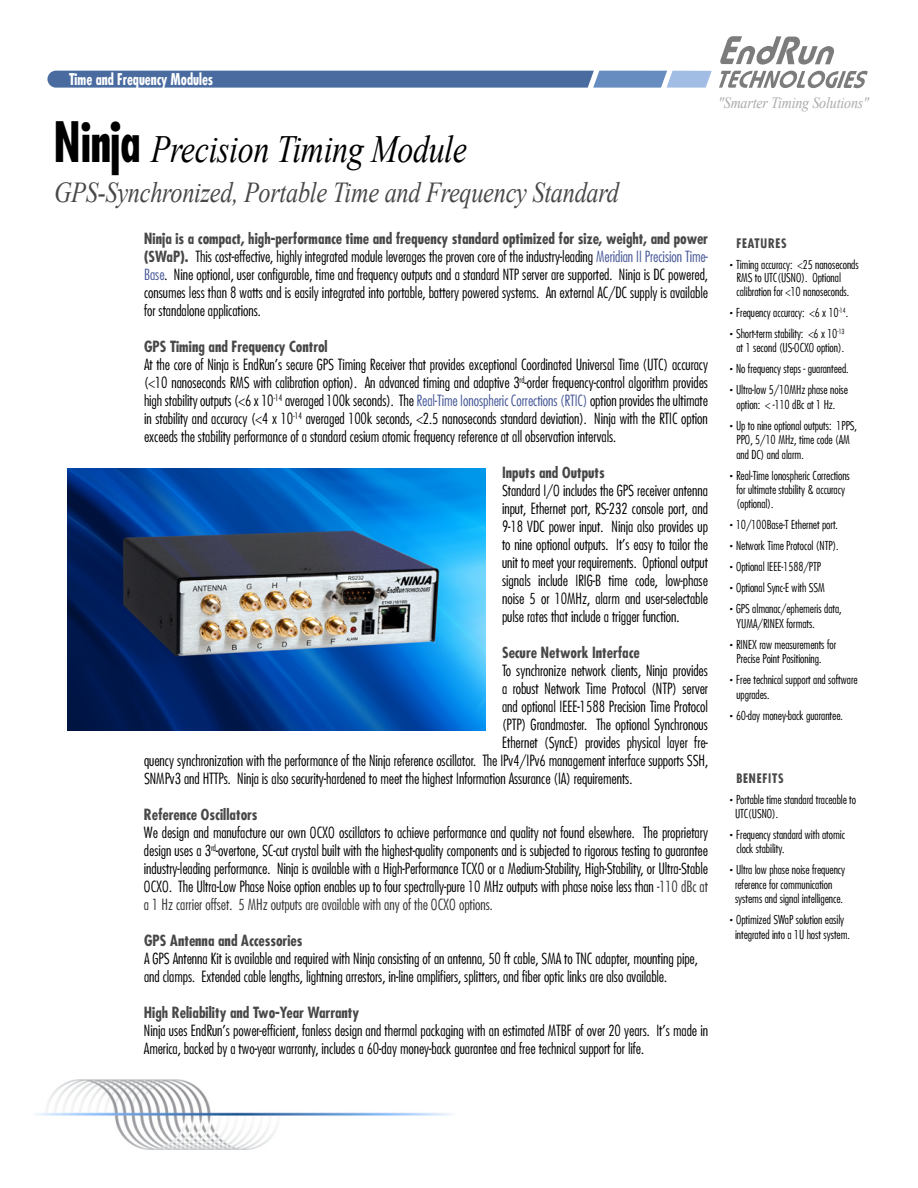
<style>
.page{position:relative;width:918px;height:1188px;background:#fff}
.page>*{position:absolute;margin:0;border:0;box-sizing:border-box;transform-origin:0 0}
.t1{font:italic 38.55px "Times New Roman";letter-spacing:-.01em;color:#000;scale:.83 1}
.t2{font:italic 28.95px "Times New Roman";letter-spacing:-.01em;color:#484848;scale:.84 1}
.t3{font:italic 15.75px "Times New Roman";letter-spacing:-.01em;color:#aaa;scale:.89 1}
.t4{font:700 condensed 15.75px "Futura";color:#fff;scale:.89 1}
.t5{font:300 condensed 15px/18px "Futura";color:#000;text-align:justify}
.t6{font:700 condensed 15px "Futura";color:#484848}
.t7{font:700 condensed 12.75px "Futura";letter-spacing:.05em;color:#484848}
.t8{font:300 condensed 12px/21px "Futura";color:#000}
.s1{font-family:"Futura";font-weight:700;font-style:normal;font-stretch:condensed;font-size:54px}
.s2{font-weight:700;color:#484848}
.s3{color:#445696}
.s4{color:#333}
</style>
<div class="page">
<svg style="left:720px;top:36px;width:114px;height:29px"></svg>
<svg style="left:719px;top:71px;width:149px;height:17px"></svg>
<svg style="left:47px;top:71px;width:665px;height:17px;background:#597aab"></svg>
<img style="left:68px;top:468px;width:418px;height:262px">
<img style="left:35px;top:1079px;width:417px;height:70px">
<p class="t4" style="left:69px;top:69px;width:163px">Time and Frequency Modules</p>
<h1 class="t1" style="left:54px;top:122px;width:499px"><span class="s1">Ninja</span> Precision Timing Module</h1>
<h2 class="t2" style="left:54px;top:173px;width:674px">GPS-Synchronized, Portable Time and Frequency Standard</h2>
<p class="t5" style="left:144px;top:229px;width:566px"><span class="s2">Ninja is a compact, high-performance time and frequency standard optimized for size, weight, and power (SWaP).</span> This cost-effective, highly integrated module leverages the proven core of the industry-leading <span class="s3">Meridian II Precision Time-Base</span>. Nine optional, user configurable, time and frequency outputs and a standard NTP server are supported. Ninja is DC powered, consumes less than 8 watts and is easily integrated into portable, battery powered systems. An external AC/DC supply is available for standalone applications.</p>
<p class="t6" style="left:144px;top:337px;width:185px">GPS Timing and Frequency Control</p>
<p class="t5" style="left:144px;top:355px;width:566px">At the core of Ninja is EndRun’s secure GPS Timing Receiver that provides exceptional Coordinated Universal Time (UTC) accuracy (&lt;10 nanoseconds RMS with calibration option). An advanced timing and adaptive 3<sup>rd</sup>-order frequency-control algorithm provides high stability outputs (&lt;6 x 10<sup>-14</sup> averaged 100k seconds). The <span class="s3">Real-Time Ionospheric Corrections (RTIC)</span> option provides the ultimate in stability and accuracy (&lt;4 x 10<sup>-14</sup> averaged 100k seconds, &lt;2.5 nanoseconds standard deviation). Ninja with the RTIC option exceeds the stability performance of a standard cesium atomic frequency reference at all observation intervals.</p>
<p class="t6" style="left:502px;top:463px;width:104px">Inputs and Outputs</p>
<p class="t5" style="left:502px;top:481px;width:207px">Standard I/O includes the GPS receiver antenna input, Ethernet port, RS-232 console port, and 9-18 VDC power input. Ninja also provides up to nine optional outputs. It’s easy to tailor the unit to meet your requirements. Optional output signals include IRIG-B time code, low-phase noise 5 or 10MHz, alarm and user-selectable pulse rates that include a trigger function.</p>
<p class="t6" style="left:502px;top:643px;width:139px">Secure Network Interface</p>
<p class="t5" style="left:502px;top:661px;width:207px">To synchronize network clients, Ninja provides</p>
<p class="t5" style="left:502px;top:679px;width:207px">a robust Network Time Protocol (NTP) server</p>
<p class="t5" style="left:502px;top:697px;width:207px">and optional IEEE-1588 Precision Time Protocol</p>
<p class="t5" style="left:502px;top:715px;width:207px">(PTP) Grandmaster. The optional Synchronous</p>
<p class="t5" style="left:502px;top:733px;width:207px">Ethernet (SyncE) provides physical layer fre-</p>
<p class="t5" style="left:144px;top:751px;width:566px">quency synchronization with the performance of the Ninja reference oscillator. The IPv4/IPv6 management interface supports SSH,</p>
<p class="t5" style="left:144px;top:769px;width:490px">SNMPv3 and HTTPs. Ninja is also security-hardened to meet the highest Information Assurance (IA) requirements.</p>
<p class="t6" style="left:144px;top:805px;width:115px">Reference Oscillators</p>
<p class="t5" style="left:144px;top:823px;width:566px">We design and manufacture our own OCXO oscillators to achieve performance and quality not found elsewhere. The proprietary design uses a 3<sup>rd</sup>-overtone, SC-cut crystal built with the highest-quality components and is subjected to rigorous testing to guarantee industry-leading performance. Ninja is available with a High-Performance TCXO or a Medium-Stability, High-Stability, or Ultra-Stable OCXO. The Ultra-Low Phase Noise option enables up to four spectrally-pure 10 MHz outputs with phase noise less than <span class="s4">-110 dBc at a 1 Hz carrier offset. 5 MHz outputs are available with any of the OCXO options.</span></p>
<p class="t6" style="left:144px;top:931px;width:160px">GPS Antenna and Accessories</p>
<p class="t5" style="left:144px;top:949px;width:555px">A GPS Antenna Kit is available and required with Ninja consisting of an antenna, 50 ft cable, SMA to TNC adapter, mounting pipe, and clamps. Extended cable lengths, lightning arrestors, in-line amplifiers, splitters, and fiber optic links are also available.</p>
<p class="t6" style="left:144px;top:1003px;width:217px">High Reliability and Two-Year Warranty</p>
<p class="t5" style="left:144px;top:1021px;width:566px">Ninja uses EndRun’s power-efficient, fanless design and thermal packaging with an estimated MTBF of over 20 years. It’s made in<br>America, backed by a two-year warranty, includes a 60-day money-back guarantee and free technical support for life.</p>
<p class="t3" style="left:718px;top:92px;width:171px">"Smarter Timing Solutions"</p>
<p class="t7" style="left:736px;top:235px;width:52px">FEATURES</p>
<p class="t8" style="left:736px;top:258px;width:124px;line-height:13.5px;text-indent:-8px"><sup>.</sup> Timing accuracy: &lt;25 nanoseconds<br>RMS to UTC(USNO). Optional calibration for &lt;10 nanoseconds.</p>
<p class="t8" style="left:729px;top:302px;width:121px"><sup>.</sup> Frequency accuracy: &lt;6 x 10<sup>-14</sup>. <sup>.</sup> Short-term stability: &lt;6 x 10<sup>-13</sup></p>
<p class="t8" style="left:729px;top:337px;width:121px;text-align:center">at 1 second (US-OCXO option).<br><sup>.</sup> No frequency steps - guaranteed. <sup>.</sup> Ultra-low 5/10MHz phase noise</p>
<p class="t8" style="left:729px;top:394px;width:130px;text-indent:8px">option: &lt; -110 dBc at 1 Hz.<br><sup>.</sup> Up to nine optional outputs: 1PPS,</p>
<p class="t8" style="left:736px;top:432px;width:115px;line-height:14.4px">PPO, 5/10 MHz, time code (AM and DC) and alarm.</p>
<p class="t8" style="left:736px;top:468px;width:115px;line-height:14.4px;text-indent:-8px"><sup>.</sup> Real-Time Ionospheric Corrections for ultimate stability &amp; accuracy (optional).</p>
<p class="t8" style="left:729px;top:514px;width:114px"><sup>.</sup> 10/100Base-T Ethernet port. <sup>.</sup> Network Time Protocol (NTP). <sup>.</sup> Optional IEEE-1588/PTP<br><sup>.</sup> Optional Sync-E with SSM<br><sup>.</sup> GPS almanac/ephemeris data,</p>
<p class="t8" style="left:729px;top:613px;width:109px;text-indent:8px">YUMA/RINEX formats.<br><sup>.</sup> RINEX raw measurements for</p>
<p class="t8" style="left:729px;top:648px;width:130px;text-indent:8px">Precise Point Positioning.<br><sup>.</sup> Free technical support and software</p>
<p class="t8" style="left:729px;top:683px;width:115px;text-indent:8px">upgrades.<br><sup>.</sup> 60-day money-back guarantee.</p>
<p class="t7" style="left:736px;top:770px;width:49px">BENEFITS</p>
<p class="t8" style="left:735px;top:792px;width:123px;line-height:14.4px;text-indent:-6px"><sup>.</sup> Portable time standard traceable to<br>UTC(USNO).</p>
<p class="t8" style="left:736px;top:827px;width:110px;line-height:14.4px;text-indent:-8px"><sup>.</sup> Frequency standard with atomic clock stability.</p>
<p class="t8" style="left:729px;top:863px;width:118px;line-height:14.4px;text-align:center"><sup>.</sup> Ultra low phase noise frequency reference for communication systems and signal intelligence.</p>
<p class="t8" style="left:729px;top:912px;width:122px;line-height:14.4px;text-align:center"><sup>.</sup> Optimized SWaP solution easily integrated into a 1U host system.</p>
</div>
